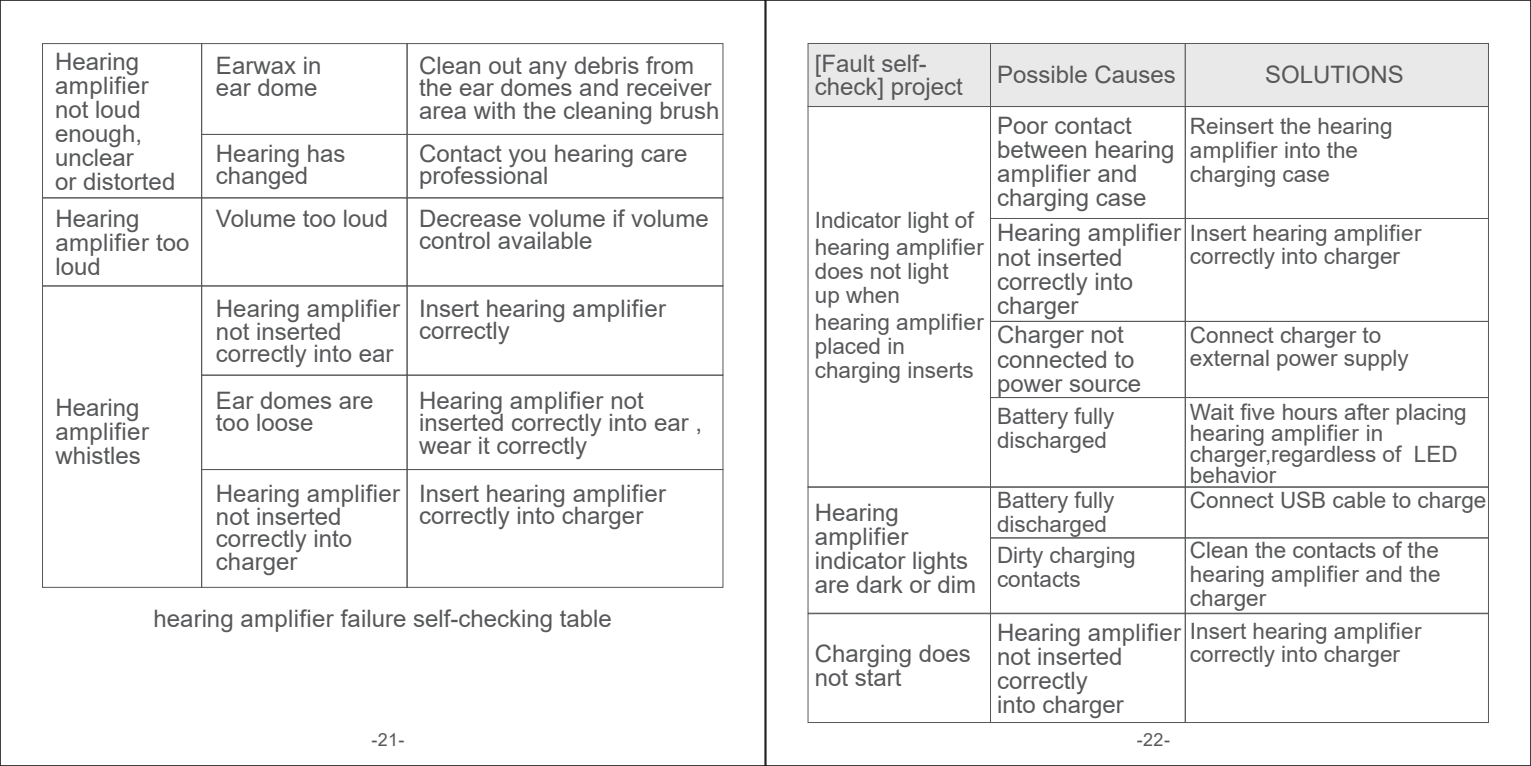
<style>
.page{position:relative;width:1531px;height:766px;background:#fff}
.page>*{position:absolute;margin:0;border:0;box-sizing:border-box;transform-origin:0 0}
.t1{font:24px/24px "Arial";color:#57585a}
.t2{font:22.5px/24px "Arial";color:#57585a}
.t3{font:18px "Arial";color:#57585a}
.s1{font-size:24px}
</style>
<div class="page">
<div style="left:807px;top:43px;width:184px;height:64px;background:#eae9e9;border:1px solid #57585a"></div>
<div style="left:990px;top:43px;width:195px;height:64px;background:#eae9e9;border:1px solid #57585a"></div>
<div style="left:1185px;top:43px;width:304px;height:64px;background:#eae9e9;border:1px solid #57585a"></div>
<div style="left:807px;top:486px;width:184px;height:127px;border:1px solid #57585a"></div>
<div style="left:990px;top:106px;width:195px;height:113px;border:1px solid #57585a"></div>
<div style="left:1185px;top:106px;width:304px;height:113px;border:1px solid #57585a"></div>
<div style="left:990px;top:218px;width:195px;height:104px;border:1px solid #57585a"></div>
<div style="left:1185px;top:218px;width:304px;height:104px;border:1px solid #57585a"></div>
<div style="left:990px;top:321px;width:195px;height:77px;border:1px solid #57585a"></div>
<div style="left:1185px;top:321px;width:304px;height:77px;border:1px solid #57585a"></div>
<div style="left:990px;top:397px;width:195px;height:90px;border:1px solid #57585a"></div>
<div style="left:990px;top:486px;width:195px;height:52px;border:1px solid #57585a"></div>
<div style="left:1185px;top:397px;width:304px;height:90px;border:1px solid #57585a"></div>
<div style="left:1185px;top:486px;width:304px;height:52px;border:1px solid #57585a"></div>
<div style="left:990px;top:537px;width:195px;height:76px;border:1px solid #57585a"></div>
<div style="left:1185px;top:537px;width:304px;height:76px;border:1px solid #57585a"></div>
<div style="left:807px;top:613px;width:184px;height:109px;border:1px solid #57585a"></div>
<div style="left:990px;top:613px;width:195px;height:109px;border:1px solid #57585a"></div>
<div style="left:1185px;top:613px;width:304px;height:109px;border:1px solid #57585a"></div>
<div style="left:42px;top:43px;width:160px;height:155px;border:1px solid #57585a"></div>
<div style="left:201px;top:43px;width:206px;height:92px;border:1px solid #57585a"></div>
<div style="left:407px;top:43px;width:316px;height:92px;border:1px solid #57585a"></div>
<div style="left:201px;top:134px;width:206px;height:64px;border:1px solid #57585a"></div>
<div style="left:407px;top:134px;width:316px;height:64px;border:1px solid #57585a"></div>
<div style="left:42px;top:197px;width:160px;height:89px;border:1px solid #57585a"></div>
<div style="left:42px;top:285px;width:160px;height:302px;border:1px solid #57585a"></div>
<div style="left:201px;top:197px;width:206px;height:89px;border:1px solid #57585a"></div>
<div style="left:407px;top:197px;width:316px;height:89px;border:1px solid #57585a"></div>
<div style="left:201px;top:285px;width:206px;height:90px;border:1px solid #57585a"></div>
<div style="left:407px;top:285px;width:316px;height:90px;border:1px solid #57585a"></div>
<div style="left:201px;top:374px;width:206px;height:96px;border:1px solid #57585a"></div>
<div style="left:407px;top:374px;width:316px;height:96px;border:1px solid #57585a"></div>
<div style="left:201px;top:469px;width:206px;height:118px;border:1px solid #57585a"></div>
<div style="left:407px;top:469px;width:316px;height:118px;border:1px solid #57585a"></div>
<p class="t1" style="left:55px;top:50px;width:122px">Hearing amplifier not loud enough, unclear<br>or distorted</p>
<p class="t1" style="left:55px;top:206px;width:135px">Hearing amplifier too loud</p>
<p class="t1" style="left:55px;top:395px;width:95px">Hearing amplifier whistles</p>
<p class="t1" style="left:216px;top:54px;width:107px;line-height:22.5px">Earwax in ear dome</p>
<p class="t1" style="left:216px;top:142px;width:131px;line-height:22.5px">Hearing has changed</p>
<p class="t1" style="left:216px;top:206px;width:174px">Volume too loud</p>
<p class="t1" style="left:419px;top:54px;width:302px;line-height:22.5px">Clean out any debris from the ear domes and receiver area with the cleaning brush</p>
<p class="t1" style="left:419px;top:142px;width:270px;line-height:22.5px">Contact you hearing care professional</p>
<p class="t1" style="left:419px;top:207px;width:291px;line-height:22.5px">Decrease volume if volume control available</p>
<p class="t1" style="left:216px;top:297px;width:186px;line-height:22.5px">Hearing amplifier not inserted correctly into ear</p>
<p class="t1" style="left:216px;top:389px;width:159px;line-height:22.5px">Ear domes are too loose</p>
<p class="t1" style="left:419px;top:297px;width:248px;line-height:22.5px">Insert hearing amplifier correctly</p>
<p class="t1" style="left:419px;top:389px;width:284px;line-height:22.5px">Hearing amplifier not inserted correctly into ear , wear it correctly</p>
<p class="t1" style="left:216px;top:482px;width:186px;line-height:22.5px">Hearing amplifier not inserted correctly into charger</p>
<p class="t1" style="left:419px;top:482px;width:248px;line-height:22.5px">Insert hearing amplifier correctly into charger</p>
<p class="t1" style="left:154px;top:606px;width:460px">hearing amplifier failure self-checking table</p>
<p class="t1" style="left:815px;top:52px;width:150px;line-height:22.5px">[Fault self&shy;check] project</p>
<p class="t2" style="left:815px;top:206px;width:170px;line-height:27px">Indicator light of hearing amplifier</p>
<p class="t2" style="left:815px;top:258px;width:135px">does not light up when</p>
<p class="t2" style="left:815px;top:309px;width:170px">hearing amplifier placed in charging inserts</p>
<p class="t1" style="left:815px;top:500px;width:163px">Hearing amplifier indicator lights are dark or dim</p>
<p class="t1" style="left:815px;top:641px;width:158px">Charging does not start</p>
<p class="t1" style="left:997px;top:62px;width:180px">Possible Causes</p>
<p class="t1" style="left:1265px;top:62px;width:140px">SOLUTIONS</p>
<p class="t1" style="left:997px;top:113px;width:179px">Poor contact between hearing amplifier and charging case</p>
<p class="t2" style="left:1190px;top:114px;width:204px">Reinsert the hearing amplifier into the charging case</p>
<p class="t2" style="left:997px;top:221px;width:426px"><span class="s1">Hearing amplifier</span> Insert hearing amplifier</p>
<p class="t1" style="left:997px;top:245px;width:138px">not inserted correctly into charger</p>
<p class="t2" style="left:1190px;top:244px;width:212px">correctly into charger</p>
<p class="t1" style="left:997px;top:323px;width:146px">Charger not connected to power source</p>
<p class="t2" style="left:997px;top:403px;width:119px">Battery fully discharged</p>
<p class="t2" style="left:997px;top:487px;width:119px">Battery fully discharged</p>
<p class="t2" style="left:997px;top:543px;width:140px">Dirty charging contacts</p>
<p class="t2" style="left:1190px;top:324px;width:220px;line-height:22.5px">Connect charger to external power supply</p>
<p class="t2" style="left:1190px;top:401px;width:278px;line-height:21px">Wait five hours after placing hearing amplifier in charger,regardless of LED behavior</p>
<p class="t2" style="left:1190px;top:487px;width:298px">Connect USB cable to charge</p>
<p class="t2" style="left:1190px;top:537px;width:252px;text-align:justify">Clean the contacts of the hearing amplifier and the charger</p>
<p class="t2" style="left:997px;top:619px;width:426px"><span class="s1">Hearing amplifier</span> Insert hearing amplifier</p>
<p class="t1" style="left:997px;top:643px;width:128px">not inserted correctly into charger</p>
<p class="t2" style="left:1190px;top:641px;width:212px">correctly into charger</p>
<p class="t3" style="left:371px;top:727px;width:35px">-21-</p>
<p class="t3" style="left:1137px;top:727px;width:35px">-22-</p>
</div>
